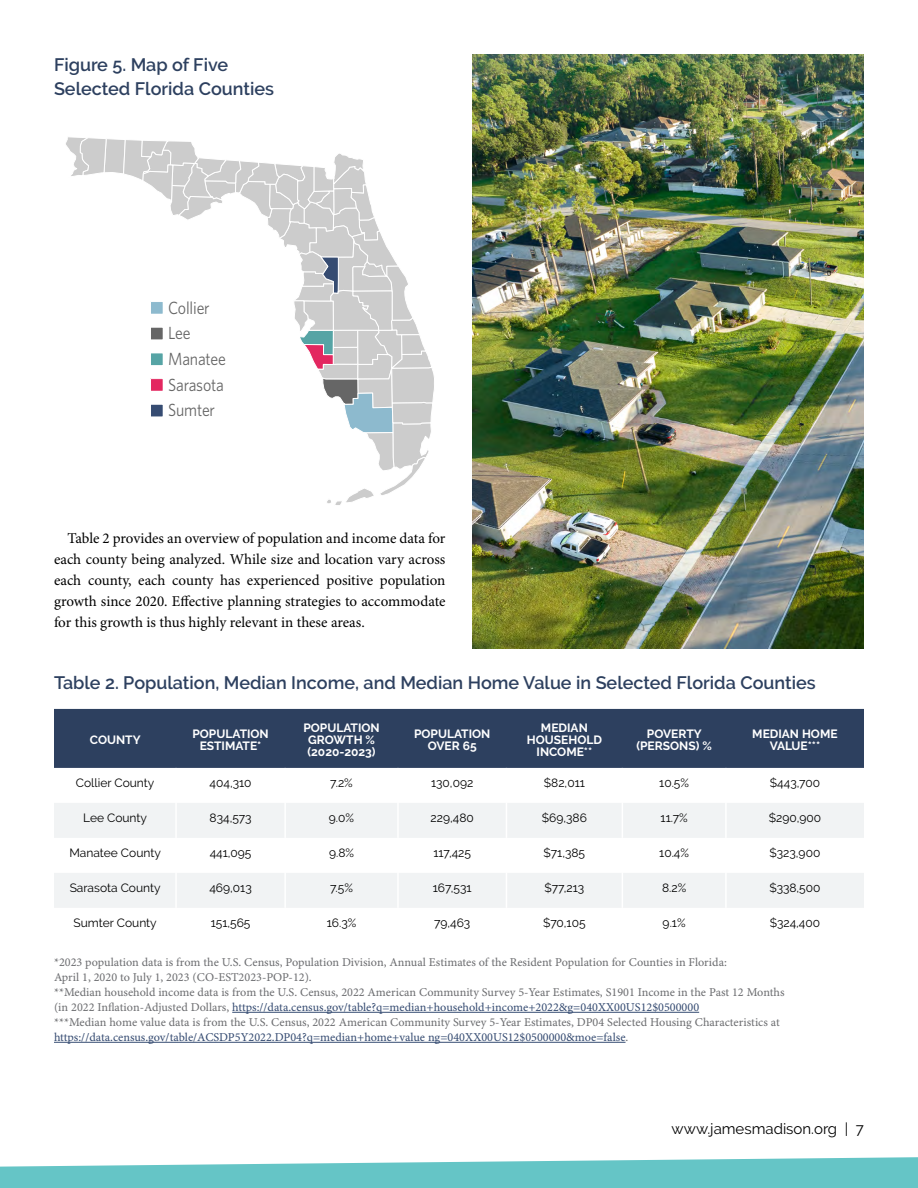
<style>
.page{position:relative;width:918px;height:1188px;background:#fff}
.page>*{position:absolute;margin:0;border:0;box-sizing:border-box;transform-origin:0 0}
.t1{font:600 18px/24px "Raleway";color:#2d405f}
.t2{font:17.55px/25.7px "Whitney";letter-spacing:-.01em;color:#666;scale:.9 1}
.Body_Copy{font:15px/21px "Minion Pro";letter-spacing:-.005em;color:#000;text-align:justify}
.t3{font:15px "Raleway";color:#000}
.t4{font:12px/15px "Minion Pro Capt";color:#6d6e71}
.Table_Body{font:12px "Raleway";color:#000}
.Table_Header{font:700 12px/12px "Raleway";color:#fff;text-align:center}
.s1{color:#364c72}
</style>
<div class="page">
<svg style="left:66px;top:137px;width:368px;height:368px"></svg>
<div style="left:151px;top:302px;width:12px;height:12px;background:#8dbace"></div>
<div style="left:150px;top:301px;width:14px;height:14px;border:1px solid #fff"></div>
<div style="left:151px;top:327px;width:12px;height:13px;background:#666"></div>
<div style="left:150px;top:327px;width:14px;height:13px;border:1px solid #fff"></div>
<div style="left:151px;top:353px;width:12px;height:13px;background:#56a4a5"></div>
<div style="left:150px;top:353px;width:14px;height:13px;border:1px solid #fff"></div>
<div style="left:151px;top:379px;width:12px;height:12px;background:#e32760"></div>
<div style="left:150px;top:378px;width:14px;height:14px;border:1px solid #fff"></div>
<div style="left:151px;top:404px;width:12px;height:13px;background:#364c72"></div>
<div style="left:150px;top:404px;width:14px;height:13px;border:1px solid #fff"></div>
<hr style="left:232px;top:1012px;width:467px;height:1px;background:#364c72">
<hr style="left:54px;top:1042px;width:572px;height:1px;background:#364c72">
<div style="left:54px;top:709px;width:810px;height:59px;background:#2d405f"></div>
<svg style="left:54px;top:803px;width:810px;height:105px;fill:#f1f3f4"></svg>
<hr style="left:175px;top:803px;width:2px;height:35px;background:#fff">
<hr style="left:284px;top:803px;width:2px;height:35px;background:#fff">
<hr style="left:397px;top:803px;width:2px;height:35px;background:#fff">
<hr style="left:506px;top:803px;width:1px;height:35px;background:#fff">
<hr style="left:622px;top:803px;width:1px;height:35px;background:#fff">
<hr style="left:725px;top:803px;width:2px;height:35px;background:#fff">
<hr style="left:175px;top:838px;width:2px;height:35px;background:#fff">
<hr style="left:284px;top:838px;width:2px;height:35px;background:#fff">
<hr style="left:397px;top:838px;width:2px;height:35px;background:#fff">
<hr style="left:506px;top:838px;width:1px;height:35px;background:#fff">
<hr style="left:622px;top:838px;width:1px;height:35px;background:#fff">
<hr style="left:725px;top:838px;width:2px;height:35px;background:#fff">
<hr style="left:175px;top:873px;width:2px;height:35px;background:#fff">
<hr style="left:284px;top:873px;width:2px;height:35px;background:#fff">
<hr style="left:397px;top:873px;width:2px;height:35px;background:#fff">
<hr style="left:506px;top:873px;width:1px;height:35px;background:#fff">
<hr style="left:622px;top:873px;width:1px;height:35px;background:#fff">
<hr style="left:725px;top:873px;width:2px;height:35px;background:#fff">
<img style="left:472px;top:54px;width:392px;height:594px">
<svg style="left:0;top:1157px;width:918px;height:31px;background:#7dcecf"></svg>
<h3 class="t1" style="left:54px;top:53px;width:222px">Figure 5. Map of Five<br>Selected Florida Counties</h3>
<p class="t2" style="left:168px;top:294px;width:66px">Collier<br>Lee<br>Manatee<br>Sarasota<br>Sumter</p>
<p class="Body_Copy" style="left:54px;top:529px;width:393px;text-indent:14px">Table 2 provides an overview of population and income data for each county being analyzed. While size and location vary across each county, each county has experienced positive population growth since 2020. Effective planning strategies to accommodate for this growth is thus highly relevant in these areas.</p>
<h3 class="t1" style="left:54px;top:670px;width:763px">Table 2. Population, Median Income, and Median Home Value in Selected Florida Counties</h3>
<p class="Table_Header" style="left:90px;top:734px;width:52px">COUNTY</p>
<p class="Table_Header" style="left:192px;top:728px;width:78px">POPULATION</p>
<p class="Table_Header" style="left:200px;top:740px;width:63px">ESTIMATE*</p>
<p class="Table_Header" style="left:303px;top:722px;width:78px">POPULATION<br>GROWTH %</p>
<p class="Table_Header" style="left:307px;top:746px;width:70px">(2020-2023)</p>
<p class="Table_Header" style="left:414px;top:728px;width:78px">POPULATION<br>OVER 65</p>
<p class="Table_Header" style="left:527px;top:722px;width:77px">MEDIAN<br>HOUSEHOLD<br>INCOME**</p>
<p class="Table_Header" style="left:636px;top:728px;width:77px">POVERTY (PERSONS) %</p>
<p class="Table_Header" style="left:752px;top:728px;width:87px">MEDIAN HOME<br>VALUE***</p>
<p class="Table_Body" style="left:76px;top:775px;width:80px">Collier County</p>
<p class="Table_Body" style="left:210px;top:775px;width:44px">404,310</p>
<p class="Table_Body" style="left:330px;top:775px;width:24px">7.2%</p>
<p class="Table_Body" style="left:431px;top:775px;width:44px">130,092</p>
<p class="Table_Body" style="left:544px;top:775px;width:43px">$82,011</p>
<p class="Table_Body" style="left:659px;top:775px;width:31px">10.5%</p>
<p class="Table_Body" style="left:770px;top:775px;width:52px">$443,700</p>
<p class="Table_Body" style="left:83px;top:810px;width:65px">Lee County</p>
<p class="Table_Body" style="left:210px;top:810px;width:44px">834,573</p>
<p class="Table_Body" style="left:329px;top:810px;width:27px">9.0%</p>
<p class="Table_Body" style="left:431px;top:810px;width:45px">229,480</p>
<p class="Table_Body" style="left:542px;top:810px;width:47px">$69,386</p>
<p class="Table_Body" style="left:661px;top:810px;width:29px">11.7%</p>
<p class="Table_Body" style="left:769px;top:810px;width:54px">$290,900</p>
<p class="Table_Body" style="left:69px;top:845px;width:93px">Manatee County</p>
<p class="Table_Body" style="left:210px;top:845px;width:43px">441,095</p>
<p class="Table_Body" style="left:329px;top:845px;width:26px">9.8%</p>
<p class="Table_Body" style="left:433px;top:845px;width:39px">117,425</p>
<p class="Table_Body" style="left:544px;top:845px;width:43px">$71,385</p>
<p class="Table_Body" style="left:659px;top:845px;width:31px">10.4%</p>
<p class="Table_Body" style="left:770px;top:845px;width:52px">$323,900</p>
<p class="Table_Body" style="left:70px;top:880px;width:92px">Sarasota County</p>
<p class="Table_Body" style="left:209px;top:880px;width:44px">469,013</p>
<p class="Table_Body" style="left:330px;top:880px;width:24px">7.5%</p>
<p class="Table_Body" style="left:433px;top:880px;width:40px">167,531</p>
<p class="Table_Body" style="left:545px;top:880px;width:41px">$77,213</p>
<p class="Table_Body" style="left:662px;top:880px;width:26px">8.2%</p>
<p class="Table_Body" style="left:769px;top:880px;width:53px">$338,500</p>
<p class="Table_Body" style="left:74px;top:915px;width:85px">Sumter County</p>
<p class="Table_Body" style="left:211px;top:915px;width:41px">151,565</p>
<p class="Table_Body" style="left:327px;top:915px;width:31px">16.3%</p>
<p class="Table_Body" style="left:434px;top:915px;width:38px">79,463</p>
<p class="Table_Body" style="left:543px;top:915px;width:44px">$70,105</p>
<p class="Table_Body" style="left:663px;top:915px;width:25px">9.1%</p>
<p class="Table_Body" style="left:770px;top:915px;width:52px">$324,400</p>
<p class="t4" style="left:54px;top:955px;width:674px">*2023 population data is from the U.S. Census, Population Division, Annual Estimates of the Resident Population for Counties in Florida:<br>April 1, 2020 to July 1, 2023 (CO-EST2023-POP-12).</p>
<p class="t4" style="left:54px;top:985px;width:732px">**Median household income data is from the U.S. Census, 2022 American Community Survey 5-Year Estimates, S1901 Income in the Past 12 Months (in 2022 Inflation-Adjusted Dollars, <span class="s1">https://data.census.gov/table?q=median+household+income+2022&amp;g=040XX00US12$0500000</span></p>
<p class="t4" style="left:54px;top:1015px;width:727px">***Median home value data is from the U.S. Census, 2022 American Community Survey 5-Year Estimates, DP04 Selected Housing Characteristics at <span class="s1">https://data.census.gov/table/ACSDP5Y2022.DP04?q=median+home+value ng=040XX00US12$0500000&amp;moe=false</span>.</p>
<p class="t3" style="left:672px;top:1120px;width:194px">www.jamesmadison.org | 7</p>
</div>
